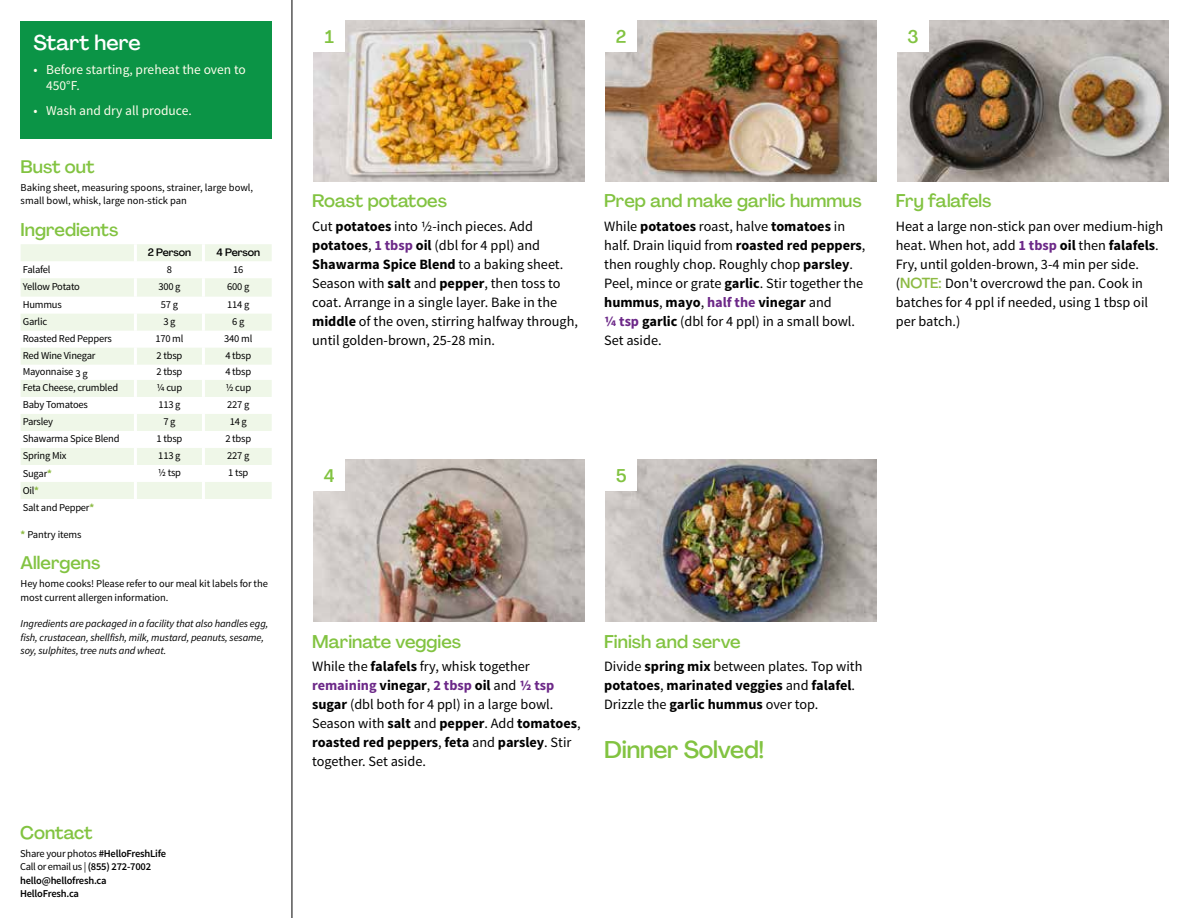
<style>
.page{position:relative;width:1188px;height:918px;background:#fff}
.page>*{position:absolute;margin:0;border:0;box-sizing:border-box;transform-origin:0 0}
.t1{font:500 24px "Agrandir";letter-spacing:-.01em;color:#82c341}
.t2{font:500 21px "Agrandir";color:#fff}
.t3{font:500 18px "Agrandir";color:#82c341}
.t4{font:14.25px/19px "Source Sans Pro";color:#000}
.t5{font:700 14.25px/19px "Source Sans Pro";color:#000}
.t6{font:13.5px/16.2px "Source Sans Pro";color:#fffdec}
.t7{font:10.5px/17px "Source Sans Pro";letter-spacing:-.02em;color:#000}
.t8{font:italic 10.5px/13.5px "Source Sans Pro";letter-spacing:-.01em;color:#000}
.t9{font:600 10.5px/13.5px "Source Sans Pro";letter-spacing:-.02em;color:#000}
.t10{font:10.5px/13.5px "Source Sans Pro";color:#000}
.t11{font:500 10.5px "Agrandir";letter-spacing:-.01em;color:#000}
.s1{font-weight:700;color:#8cba42}
.s2{font-weight:400}
.s3{font-weight:700}
.s4{font-weight:700;color:#6c2888}
.s5{font-family:"Agrandir";font-weight:500;color:#8cba42}
</style>
<div class="page">
<hr style="left:292px;top:0;width:1px;height:918px;background:#000">
<svg style="left:21px;top:244px;width:251px;height:255px;fill:#eff7e8"></svg>
<hr style="left:134px;top:244px;width:3px;height:17px;background:#fff">
<hr style="left:202px;top:244px;width:3px;height:17px;background:#fff">
<hr style="left:134px;top:261px;width:3px;height:17px;background:#fff">
<hr style="left:202px;top:261px;width:3px;height:17px;background:#fff">
<hr style="left:134px;top:278px;width:3px;height:19px;background:#fff">
<hr style="left:202px;top:278px;width:3px;height:19px;background:#fff">
<hr style="left:134px;top:297px;width:3px;height:17px;background:#fff">
<hr style="left:202px;top:297px;width:3px;height:17px;background:#fff">
<hr style="left:134px;top:314px;width:3px;height:17px;background:#fff">
<hr style="left:202px;top:314px;width:3px;height:17px;background:#fff">
<hr style="left:134px;top:331px;width:3px;height:17px;background:#fff">
<hr style="left:202px;top:331px;width:3px;height:17px;background:#fff">
<hr style="left:134px;top:348px;width:3px;height:17px;background:#fff">
<hr style="left:202px;top:348px;width:3px;height:17px;background:#fff">
<hr style="left:134px;top:365px;width:3px;height:15px;background:#fff">
<hr style="left:202px;top:365px;width:3px;height:15px;background:#fff">
<hr style="left:134px;top:380px;width:3px;height:17px;background:#fff">
<hr style="left:202px;top:380px;width:3px;height:17px;background:#fff">
<hr style="left:134px;top:397px;width:3px;height:17px;background:#fff">
<hr style="left:202px;top:397px;width:3px;height:17px;background:#fff">
<hr style="left:134px;top:414px;width:3px;height:17px;background:#fff">
<hr style="left:202px;top:414px;width:3px;height:17px;background:#fff">
<hr style="left:134px;top:431px;width:3px;height:17px;background:#fff">
<hr style="left:202px;top:431px;width:3px;height:17px;background:#fff">
<hr style="left:134px;top:448px;width:3px;height:17px;background:#fff">
<hr style="left:202px;top:448px;width:3px;height:17px;background:#fff">
<hr style="left:134px;top:465px;width:3px;height:17px;background:#fff">
<hr style="left:202px;top:465px;width:3px;height:17px;background:#fff">
<hr style="left:134px;top:482px;width:3px;height:17px;background:#fff">
<hr style="left:202px;top:482px;width:3px;height:17px;background:#fff">
<div style="left:21px;top:21px;width:251px;height:117px;background:#0b9446"></div>
<img style="left:313px;top:459px;width:272px;height:162px">
<div style="left:313px;top:459px;width:32px;height:32px;background:#fff"></div>
<img style="left:605px;top:459px;width:272px;height:162px">
<div style="left:605px;top:459px;width:32px;height:32px;background:#fff"></div>
<img style="left:313px;top:20px;width:272px;height:161px">
<div style="left:313px;top:20px;width:32px;height:32px;background:#fff"></div>
<img style="left:605px;top:20px;width:272px;height:161px">
<div style="left:605px;top:20px;width:32px;height:32px;background:#fff"></div>
<img style="left:897px;top:20px;width:272px;height:161px">
<div style="left:897px;top:20px;width:32px;height:32px;background:#fff"></div>
<h2 class="t2" style="left:33px;top:29px;width:109px">Start here</h2>
<p class="t6" style="left:46px;top:62px;width:201px;text-indent:-13px">• Before starting, preheat the oven to<br>450°F.</p>
<p class="t6" style="left:33px;top:103px;width:160px">• Wash and dry all produce.</p>
<p class="t3" style="left:21px;top:156px;width:75px">Bust out</p>
<p class="t10" style="left:21px;top:181px;width:234px">Baking sheet, measuring spoons, strainer, large bowl, small bowl, whisk, large non-stick pan</p>
<p class="t3" style="left:21px;top:218px;width:99px">Ingredients</p>
<p class="t11" style="left:148px;top:246px;width:45px">2 Person</p>
<p class="t11" style="left:217px;top:246px;width:45px">4 Person</p>
<p class="t7" style="left:23px;top:261px;width:29px">Falafel</p>
<p class="t7" style="left:167px;top:261px;width:7px">8</p>
<p class="t7" style="left:233px;top:261px;width:12px">16</p>
<p class="t7" style="left:23px;top:279px;width:59px">Yellow Potato</p>
<p class="t7" style="left:158px;top:279px;width:24px">300 g</p>
<p class="t7" style="left:227px;top:279px;width:24px">600 g</p>
<p class="t7" style="left:23px;top:296px;width:41px">Hummus</p>
<p class="t7" style="left:161px;top:296px;width:19px">57 g</p>
<p class="t7" style="left:227px;top:296px;width:24px">114 g</p>
<p class="t7" style="left:23px;top:313px;width:26px">Garlic</p>
<p class="t7" style="left:163px;top:313px;width:14px">3 g</p>
<p class="t7" style="left:232px;top:313px;width:14px">6 g</p>
<p class="t7" style="left:23px;top:330px;width:91px">Roasted Red Peppers</p>
<p class="t7" style="left:155px;top:330px;width:30px">170 ml</p>
<p class="t7" style="left:224px;top:330px;width:30px">340 ml</p>
<p class="t7" style="left:23px;top:347px;width:74px">Red Wine Vinegar</p>
<p class="t7" style="left:157px;top:347px;width:27px">2 tbsp</p>
<p class="t7" style="left:225px;top:347px;width:27px">4 tbsp</p>
<p class="t7" style="left:23px;top:364px;width:52px">Mayonnaise</p>
<p class="t7" style="left:157px;top:364px;width:27px">2 tbsp</p>
<p class="t7" style="left:225px;top:364px;width:27px">4 tbsp</p>
<p class="t7" style="left:23px;top:380px;width:97px">Feta Cheese, crumbled</p>
<p class="t7" style="left:157px;top:380px;width:27px">1/4 cup</p>
<p class="t7" style="left:225px;top:380px;width:27px">1/2 cup</p>
<p class="t7" style="left:23px;top:397px;width:67px">Baby Tomatoes</p>
<p class="t7" style="left:158px;top:397px;width:24px">113 g</p>
<p class="t7" style="left:227px;top:397px;width:24px">227 g</p>
<p class="t7" style="left:23px;top:414px;width:32px">Parsley</p>
<p class="t7" style="left:163px;top:414px;width:14px">7 g</p>
<p class="t7" style="left:230px;top:414px;width:19px">14 g</p>
<p class="t7" style="left:23px;top:431px;width:98px">Shawarma Spice Blend</p>
<p class="t7" style="left:156px;top:431px;width:27px">1 tbsp</p>
<p class="t7" style="left:225px;top:431px;width:27px">2 tbsp</p>
<p class="t7" style="left:23px;top:448px;width:45px">Spring Mix</p>
<p class="t7" style="left:158px;top:448px;width:24px">113 g</p>
<p class="t7" style="left:227px;top:448px;width:24px">227 g</p>
<p class="t7" style="left:23px;top:465px;width:31px">Sugar<span class="s1">*</span></p>
<p class="t7" style="left:158px;top:465px;width:25px">1/2 tsp</p>
<p class="t7" style="left:228px;top:465px;width:22px">1 tsp</p>
<p class="t7" style="left:23px;top:482px;width:73px">Oil<span class="s1">*<br></span>Salt and Pepper<span class="s1">*</span></p>
<p class="t7" style="left:21px;top:526px;width:63px"><span class="s1">*</span> Pantry items</p>
<p class="t3" style="left:21px;top:552px;width:81px">Allergens</p>
<p class="t7" style="left:21px;top:577px;width:249px;line-height:13.5px">Hey home cooks! Please refer to our meal kit labels for the most current allergen information.</p>
<p class="t8" style="left:21px;top:617px;width:249px">Ingredients are packaged in a facility that also handles egg, fish, crustacean, shellfish, milk, mustard, peanuts, sesame, soy, sulphites, tree nuts and wheat.</p>
<p class="t7" style="left:76px;top:366px;width:14px">3 g</p>
<p class="t3" style="left:20px;top:822px;width:74px">Contact</p>
<p class="t9" style="left:20px;top:847px;width:147px"><span class="s2">Share your photos</span> #HelloFreshLife<br><span class="s2">Call or email us |</span> (855) 272-7002 hello@hellofresh.ca<br>HelloFresh.ca</p>
<p class="t3" style="left:325px;top:26px;width:11px">1</p>
<p class="t3" style="left:616px;top:25px;width:12px">2</p>
<p class="t3" style="left:908px;top:25px;width:13px">3</p>
<p class="t3" style="left:312px;top:190px;width:136px">Roast potatoes</p>
<p class="t4" style="left:312px;top:217px;width:267px">Cut <span class="s3">potatoes</span> into 1/2-inch pieces. Add <span class="s3">potatoes</span>, <span class="s4">1 tbsp</span> <span class="s3">oil</span> (dbl for 4 ppl) and <span class="s3">Shawarma Spice Blend</span> to a baking sheet.<br>Season with <span class="s3">salt</span> and <span class="s3">pepper</span>, then toss to coat. Arrange in a single layer. Bake in the <span class="s3">middle</span> of the oven, stirring halfway through, until golden-brown, 25-28 min.</p>
<p class="t3" style="left:604px;top:190px;width:259px">Prep and make garlic hummus</p>
<p class="t4" style="left:604px;top:217px;width:263px">While <span class="s3">potatoes</span> roast, halve <span class="s3">tomatoes</span> in half. Drain liquid from <span class="s3">roasted red peppers</span>, then roughly chop. Roughly chop <span class="s3">parsley</span>.<br>Peel, mince or grate <span class="s3">garlic</span>. Stir together the <span class="s3">hummus</span>, <span class="s3">mayo</span>, <span class="s4">half the</span> <span class="s3">vinegar</span> and<br><span class="s4">1/4 tsp</span> <span class="s3">garlic</span> (dbl for 4 ppl) in a small bowl.<br>Set aside.</p>
<p class="t3" style="left:896px;top:190px;width:97px">Fry falafels</p>
<p class="t4" style="left:896px;top:217px;width:269px">Heat a large non-stick pan over medium-high heat. When hot, add <span class="s4">1 tbsp</span> <span class="s3">oil</span> then <span class="s3">falafels</span>.<br>Fry, until golden-brown, 3-4 min per side. (<span class="s5">NOTE:</span> Don't overcrowd the pan. Cook in batches for 4 ppl if needed, using 1 tbsp oil per batch.)</p>
<p class="t3" style="left:324px;top:465px;width:12px">4</p>
<p class="t3" style="left:616px;top:465px;width:12px">5</p>
<p class="t3" style="left:312px;top:630px;width:151px">Marinate veggies</p>
<p class="t4" style="left:312px;top:657px;width:270px">While the <span class="s3">falafels</span> fry, whisk together <span class="s4">remaining</span> <span class="s3">vinegar</span>, <span class="s4">2 tbsp</span> <span class="s3">oil</span> and <span class="s4">1/2 tsp </span><span class="s3">sugar</span> (dbl both for 4 ppl) in a large bowl.<br>Season with <span class="s3">salt</span> and <span class="s3">pepper</span>. Add <span class="s3">tomatoes</span>, <span class="s3">roasted red peppers</span>, <span class="s3">feta</span> and <span class="s3">parsley</span>. Stir together. Set aside.</p>
<p class="t3" style="left:604px;top:630px;width:138px">Finish and serve</p>
<p class="t5" style="left:604px;top:657px;width:260px"><span class="s2">Divide</span> spring mix <span class="s2">between plates. Top with </span>potatoes<span class="s2">,</span> marinated veggies <span class="s2">and</span> falafel<span class="s2">.<br>Drizzle the</span> garlic hummus <span class="s2">over top.</span></p>
<h1 class="t1" style="left:604px;top:734px;width:162px">Dinner Solved!</h1>
</div>
